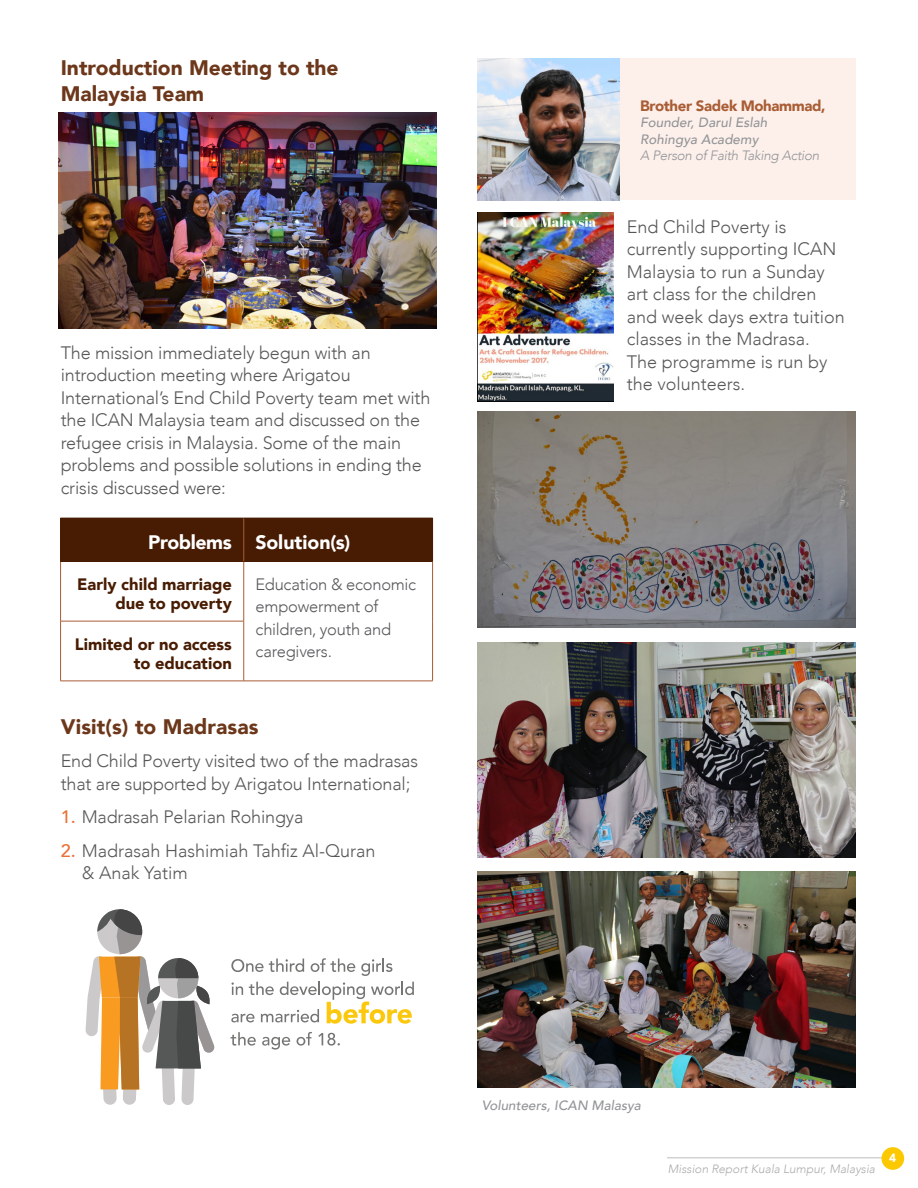
<style>
.page{position:relative;width:918px;height:1188px;background:#fff}
.page>*{position:absolute;margin:0;border:0;box-sizing:border-box;transform-origin:0 0}
.Main_Story_2{font:900 21px/25.5px "Avenir";color:#6c371a}
.For_Abbreviations_pg{font:900 19.5px "Avenir";letter-spacing:-.015em;color:#fff}
.Main_Story_2-2{font:300 18px/22.5px "Avenir";letter-spacing:-.01em;color:#575757}
.For_Abbreviations_pg-2{font:300 16.5px/22.5px "Avenir";letter-spacing:-.015em;color:#57585a}
.For_Abbreviations_pg-3{font:900 16.5px/19.5px "Avenir";letter-spacing:-.005em;color:#481c02;text-align:right}
.Body_Paragraph{font:900 15px "Avenir";letter-spacing:-.025em;color:#a95d35}
.Body_Paragraph-2{font:italic 500 13.5px/16.5px "Avenir";letter-spacing:.005em;color:#939598}
.Main_Story_2-3{font:italic 500 13.5px "Avenir";color:#939598}
.t1{font:italic 300 12px "Avenir";color:#acacac}
.t2{font:900 12px "Avenir";color:#fff}
.s1{font-weight:500;color:#eb7036}
.s2{font-weight:300}
</style>
<div class="page">
<hr style="left:667px;top:1157px;width:236px;height:1px;background:#d2d2d2">
<div style="left:881px;top:1147px;width:23px;height:23px;background:#fcc800;border-radius:50%"></div>
<div style="left:478px;top:58px;width:378px;height:142px;background:#fdf0eb"></div>
<img style="left:478px;top:58px;width:142px;height:142px">
<img style="left:478px;top:642px;width:378px;height:216px">
<img style="left:478px;top:872px;width:378px;height:216px">
<img style="left:478px;top:412px;width:378px;height:216px">
<div style="left:61px;top:518px;width:183px;height:43px;background:#481c02"></div>
<div style="left:244px;top:518px;width:189px;height:43px;background:#481c02"></div>
<hr style="left:60px;top:518px;width:1px;height:43px;background:#481c02">
<hr style="left:243px;top:518px;width:1px;height:43px;background:#aa5c37">
<hr style="left:60px;top:562px;width:1px;height:59px;background:#aa5c37">
<hr style="left:60px;top:561px;width:184px;height:1px;background:#481c02">
<hr style="left:243px;top:562px;width:1px;height:59px;background:#aa5c37">
<hr style="left:244px;top:561px;width:189px;height:1px;background:#481c02">
<hr style="left:432px;top:562px;width:1px;height:59px;background:#aa5c37">
<hr style="left:432px;top:621px;width:1px;height:60px;background:#aa5c37">
<hr style="left:60px;top:621px;width:1px;height:60px;background:#aa5c37">
<hr style="left:60px;top:621px;width:184px;height:1px;background:#aa5c37">
<hr style="left:60px;top:681px;width:184px;height:1px;background:#aa5c37">
<hr style="left:243px;top:621px;width:1px;height:60px;background:#aa5c37">
<hr style="left:244px;top:681px;width:189px;height:1px;background:#aa5c37">
<svg style="left:85px;top:909px;width:130px;height:196px"></svg>
<svg style="left:231px;top:959px;width:73px;height:13px"></svg>
<svg style="left:311px;top:958px;width:44px;height:14px"></svg>
<svg style="left:361px;top:959px;width:31px;height:17px"></svg>
<svg style="left:231px;top:982px;width:183px;height:42px"></svg>
<svg style="left:231px;top:1032px;width:25px;height:14px"></svg>
<svg style="left:262px;top:1037px;width:28px;height:13px"></svg>
<svg style="left:297px;top:1032px;width:15px;height:14px"></svg>
<svg style="left:318px;top:1033px;width:22px;height:13px"></svg>
<img style="left:58px;top:113px;width:378px;height:216px">
<img style="left:478px;top:212px;width:135px;height:189px">
<p class="Main_Story_2" style="left:61px;top:54px;width:279px">Introduction Meeting to the<br>Malaysia Team</p>
<p class="Main_Story_2-2" style="left:61px;top:341px;width:371px">The mission immediately begun with an introduction meeting where Arigatou International’s End Child Poverty team met with the ICAN Malaysia team and discussed on the refugee crisis in Malaysia. Some of the main problems and possible solutions in ending the crisis discussed were:</p>
<p class="For_Abbreviations_pg" style="left:148px;top:526px;width:85px">Problems</p>
<p class="For_Abbreviations_pg" style="left:256px;top:526px;width:96px">Solution(s)</p>
<p class="For_Abbreviations_pg-3" style="left:77px;top:574px;width:156px">Early child marriage due to poverty</p>
<p class="For_Abbreviations_pg-2" style="left:256px;top:573px;width:162px">Education &amp; economic empowerment of children, youth and caregivers.</p>
<p class="For_Abbreviations_pg-3" style="left:75px;top:634px;width:158px">Limited or no access to education</p>
<p class="Main_Story_2" style="left:61px;top:713px;width:199px">Visit(s) to Madrasas</p>
<p class="Main_Story_2-2" style="left:61px;top:750px;width:359px">End Child Poverty visited two of the madrasas that are supported by Arigatou International;</p>
<p class="Main_Story_2-2" style="left:61px;top:806px;width:244px"><span class="s1">1.</span> Madrasah Pelarian Rohingya</p>
<p class="Main_Story_2-2" style="left:82px;top:839px;width:295px;text-indent:-21px"><span class="s1">2.</span> Madrasah Hashimiah Tahfiz Al-Quran &amp; Anak Yatim</p>
<p class="Body_Paragraph" style="left:640px;top:93px;width:187px">Brother Sadek Mohammad,</p>
<p class="Body_Paragraph-2" style="left:640px;top:114px;width:181px">Founder, Darul Eslah<br>Rohingya Academy<br><span class="s2">A Person of Faith Taking Action</span></p>
<p class="Main_Story_2-2" style="left:627px;top:215px;width:220px">End Child Poverty is currently supporting ICAN<br>Malaysia to run a Sunday art class for the children and week days extra tuition classes in the Madrasa.<br>The programme is run by the volunteers.</p>
<p class="Main_Story_2-3" style="left:482px;top:1097px;width:161px">Volunteers, ICAN Malasya</p>
<p class="t1" style="left:668px;top:1162px;width:209px">Mission Report Kuala Lumpur, Malaysia</p>
<p class="t2" style="left:889px;top:1147px;width:9px">4</p>
</div>
